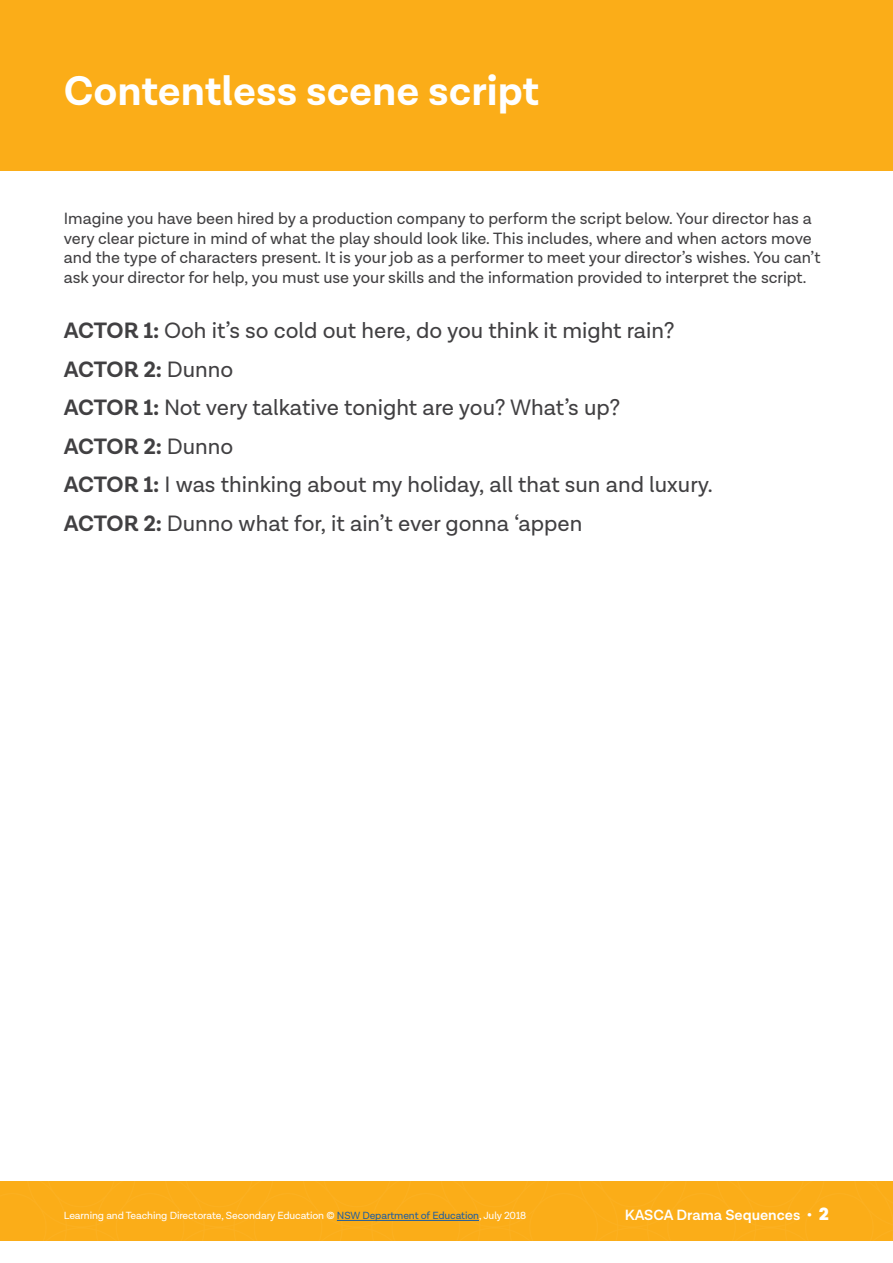
<style>
.page{position:relative;width:893px;height:1263px;background:#fff}
.page>*{position:absolute;margin:0;border:0;box-sizing:border-box;transform-origin:0 0}
.t1{font:700 42px "Lota Grotesque";color:#fff}
.t2{font:22.5px/38.5px "Lota Grotesque";color:#414042}
.t3{font:16.5px/19.5px "Lota Grotesque";color:#414042}
.t4{font:600 15px "Lota Grotesque";color:#fff}
.t5{font:10.5px "Lota Grotesque";letter-spacing:-.01em;color:#fff}
.s1{font-weight:700}
.s2{color:#215e9e}
.s3{font-weight:900;font-size:18px}
</style>
<div class="page">
<div style="left:0;top:0;width:893px;height:171px;background:#fbad18"></div>
<div style="left:0;top:1181px;width:893px;height:59px;background:#fbad18"></div>
<hr style="left:337px;top:1220px;width:142px;height:1px;background:#215e9e">
<h1 class="t1" style="left:64px;top:67px;width:477px">Contentless scene script</h1>
<p class="t3" style="left:64px;top:209px;width:758px">Imagine you have been hired by a production company to perform the script below. Your director has a very clear picture in mind of what the play should look like. This includes, where and when actors move and the type of characters present. It is your job as a performer to meet your director’s wishes. You can’t ask your director for help, you must use your skills and the information provided to interpret the script.</p>
<p class="t2" style="left:64px;top:312px;width:651px"><span class="s1">ACTOR 1:</span> Ooh it’s so cold out here, do you think it might rain?<br><span class="s1">ACTOR 2:</span> Dunno<br><span class="s1">ACTOR 1:</span> Not very talkative tonight are you? What’s up?<br><span class="s1">ACTOR 2:</span> Dunno<br><span class="s1">ACTOR 1:</span> I was thinking about my holiday, all that sun and luxury.<br><span class="s1">ACTOR 2:</span> Dunno what for, it ain’t ever gonna ‘appen</p>
<p class="t5" style="left:64px;top:1210px;width:464px">Learning and Teaching Directorate, Secondary Education © <span class="s2">NSW Department of Education</span>, July 2018</p>
<p class="t4" style="left:625px;top:1206px;width:206px">KASCA Drama Sequences • <span class="s3">2</span></p>
</div>
